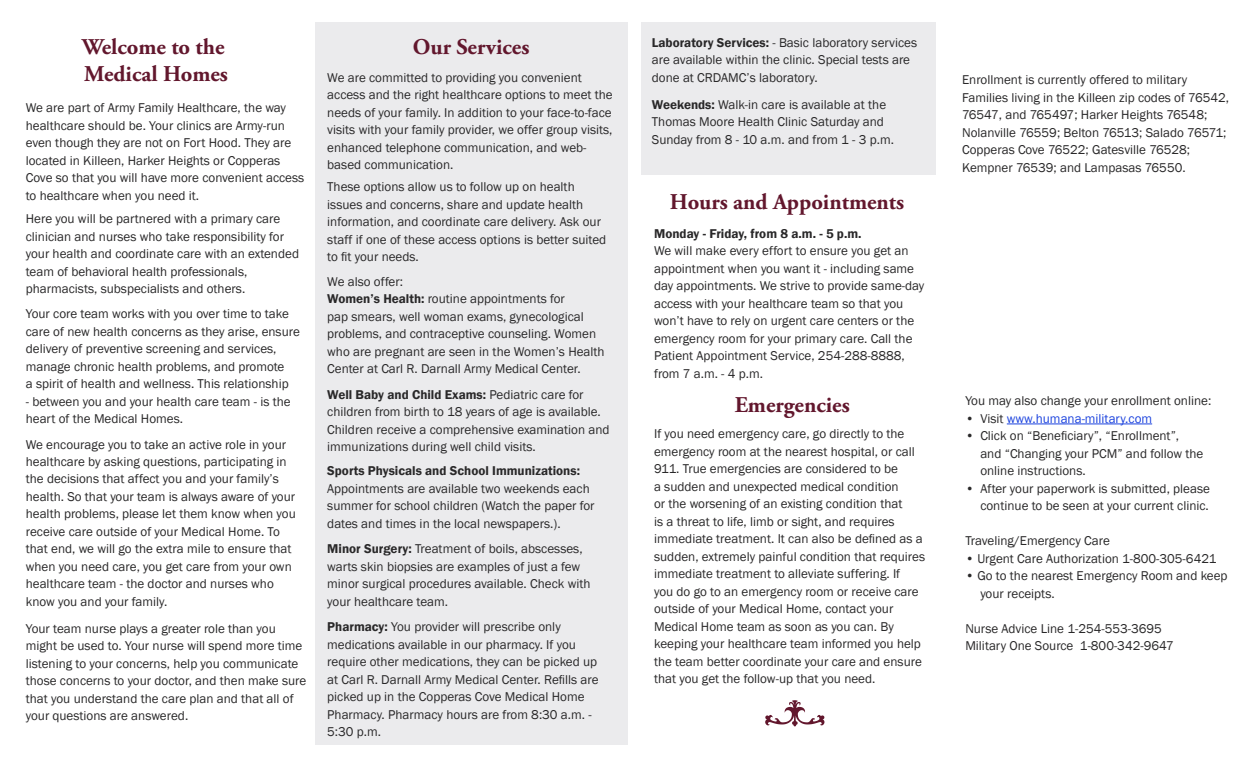
<style>
.page{position:relative;width:1260px;height:765px;background:#fff}
.page>*{position:absolute;margin:0;border:0;box-sizing:border-box;transform-origin:0 0}
.t1{font:700 22.5px/27px "Adobe Garamond Pro";color:#62172d}
.t2{font:13.12px/17.5px "Franklin Gothic";color:#292829}
.t3{font:600 13.12px "Franklin Gothic";color:#292829}
.t4{font:13.12px "Franklin Gothic";color:#1c43de}
.s1{font-weight:600}
.s2{font-style:inherit}
.s3{color:#292829}
</style>
<div class="page">
<div style="left:315px;top:22px;width:312px;height:723px;background:#ebebed"></div>
<div style="left:641px;top:22px;width:295px;height:153px;background:#ebebed"></div>
<svg style="left:765px;top:700px;width:59px;height:26px"></svg>
<hr style="left:1007px;top:424px;width:145px;height:1px;background:#1c43de">
<h1 class="t1" style="left:82px;top:34px;width:147px">Welcome to the<br>Medical Homes</h1>
<h1 class="t1" style="left:413px;top:34px;width:118px">Our Services</h1>
<p class="t2" style="left:327px;top:69px;width:287px">We are committed to providing you convenient access and the right healthcare options to meet the needs of your family. In addition to your face-to-face visits with your family provider, we offer group visits, enhanced telephone communication, and web&shy;based communication.</p>
<p class="t2" style="left:26px;top:100px;width:280px">We are part of Army Family Healthcare, the way healthcare should be. Your clinics are Army-run even though they are not on Fort Hood. They are located in Killeen, Harker Heights or Copperas Cove so that you will have more convenient access to healthcare when you need it.</p>
<p class="t2" style="left:26px;top:210px;width:275px">Here you will be partnered with a primary care clinician and nurses who take responsibility for your health and coordinate care with an extended team of behavioral health professionals, pharmacists, subspecialists and others.</p>
<p class="t2" style="left:26px;top:305px;width:276px">Your core team works with you over time to take care of new health concerns as they arise, ensure delivery of preventive screening and services, manage chronic health problems, and promote<br>a spirit of health and wellness. This relationship</p>
<p class="t2" style="left:26px;top:393px;width:266px">- between you and your health care team - is the heart of the Medical Homes.</p>
<p class="t2" style="left:26px;top:436px;width:272px">We encourage you to take an active role in your healthcare by asking questions, participating in the decisions that affect you and your family’s health. So that your team is always aware of your health problems, please let them know when you receive care outside of your Medical Home. To that end, we will go the extra mile to ensure that when you need care, you get care from your own healthcare team - the doctor and nurses who know you and your family.</p>
<p class="t2" style="left:26px;top:620px;width:282px">Your team nurse plays a greater role than you might be used to. Your nurse will spend more time listening to your concerns, help you communicate those concerns to your doctor, and then make sure that you understand the care plan and that all of your questions are answered.</p>
<p class="t2" style="left:327px;top:179px;width:281px">These options allow us to follow up on health issues and concerns, share and update health information, and coordinate care delivery. Ask our staff if one of these access options is better suited to fit your needs.</p>
<p class="t2" style="left:327px;top:273px;width:279px">We also offer:<br><span class="s1">Women’s Health:</span> routine appointments for<br>pap smears, well woman exams, gynecological problems, and contraceptive counseling. Women who are pregnant are seen in the Women’s Health Center at Carl R. Darnall Army Medical Center.</p>
<p class="t2" style="left:327px;top:386px;width:284px"><span class="s1">Well Baby and Child Exams:</span> Pediatric care for children from birth to 18 years of age is available.<br>Children receive a comprehensive examination and immunizations during well child visits.</p>
<p class="t3" style="left:327px;top:463px;width:254px">Sports Physicals and School Immunizations:</p>
<p class="t2" style="left:327px;top:480px;width:269px">Appointments are available two weekends each summer for school children (Watch the paper for dates and times in the local newspapers.).</p>
<p class="t2" style="left:327px;top:540px;width:265px"><span class="s1">Minor Surgery:</span> Treatment of boils, abscesses, warts skin biopsies are examples of just a few minor surgical procedures available. Check with your healthcare team.</p>
<p class="t2" style="left:327px;top:619px;width:273px"><span class="s1">Pharmacy:</span> You provider will prescribe only medications available in our pharmacy. If you require other medications, they can be picked up at Carl R. Darnall Army Medical Center. Refills are picked up in the Copperas Cove Medical Home Pharmacy. Pharmacy hours are from 8:30 a.m. - 5:30 p.m.</p>
<p class="t2" style="left:652px;top:34px;width:267px"><span class="s1">Laboratory Services:</span> - Basic laboratory services are available within the clinic. Special tests are done at CRDAMC’s laboratory.</p>
<p class="t2" style="left:652px;top:96px;width:244px"><span class="s1">Weekends:</span> Walk-in care is available at the<br>Thomas Moore Health Clinic Saturday and<br>Sunday from 8 - 10 a.m. and from 1 - 3 p.m.</p>
<h1 class="t1" style="left:670px;top:189px;width:236px">Hours and Appointments</h1>
<p class="t3" style="left:654px;top:225px;width:209px">Monday - Friday, from 8 a.m. - 5 p.m.</p>
<p class="t2" style="left:654px;top:242px;width:272px">We will make every effort to ensure you get an appointment when you want it - including same day appointments. We strive to provide same-day access with your healthcare team so that you won’t have to rely on urgent care centers or the emergency room for your primary care. Call the Patient Appointment Service, 254-288-8888, from 7 a.m. - 4 p.m.</p>
<h1 class="t1" style="left:735px;top:391px;width:117px">Emergencies</h1>
<p class="t2" style="left:654px;top:426px;width:273px">If you need emergency care, go directly to the emergency room at the nearest hospital, or call 911. True emergencies are considered to be<br>a sudden and unexpected medical condition<br>or the worsening of an existing condition that<br>is a threat to life, limb or sight, and requires immediate treatment. It can also be defined as a sudden, extremely painful condition that requires immediate treatment to alleviate suffering. If<br>you do go to an emergency room or receive care outside of your Medical Home, contact your Medical Home team as soon as you can. By keeping your healthcare team informed you help the team better coordinate your care and ensure that you get the follow-up that you need.</p>
<p class="t2" style="left:962px;top:71px;width:269px">Enrollment is currently offered to military Families living in the Killeen zip codes of 76542, 76547, and 765497; Harker Heights 76548; Nolanville 76559; Belton 76513; Salado 76571; Copperas Cove 76522; Gatesville 76528; Kempner 76539; and Lampasas 76550<span class="s2">.</span></p>
<p class="t2" style="left:965px;top:393px;width:248px">You may also change your enrollment online:</p>
<p class="t4" style="left:965px;top:410px;width:188px"><span class="s3">• Visit</span> www.humana-military.com</p>
<p class="t2" style="left:980px;top:428px;width:225px;text-indent:-15px">• Click on “Beneficiary”, “Enrollment”, and “Changing your PCM” and follow the online instructions.</p>
<p class="t2" style="left:965px;top:480px;width:246px;text-align:right">• After your paperwork is submitted, please continue to be seen at your current clinic.</p>
<p class="t2" style="left:965px;top:533px;width:146px">Traveling/Emergency Care</p>
<p class="t2" style="left:965px;top:550px;width:253px">• Urgent Care Authorization 1-800-305-6421</p>
<p class="t2" style="left:980px;top:568px;width:249px;text-indent:-15px">• Go to the nearest Emergency Room and keep your receipts.</p>
<p class="t2" style="left:965px;top:620px;width:210px">Nurse Advice Line 1-254-553-3695<br>Military One Source 1-800-342-9647</p>
</div>
